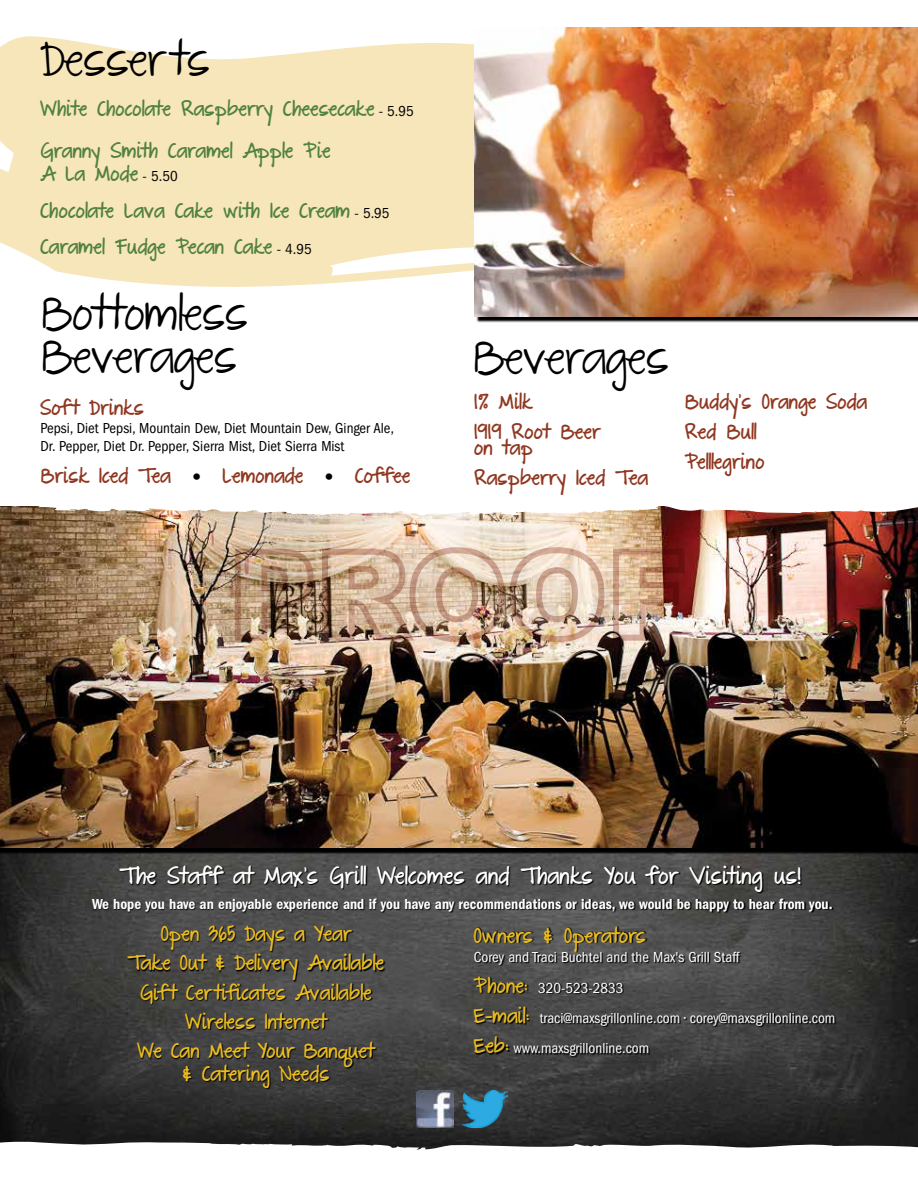
<style>
.page{position:relative;width:918px;height:1188px;background:#fff}
.page>*{position:absolute;margin:0;border:0;box-sizing:border-box;transform-origin:0 0}
.t1{font:42px/43.5px "The Great Escape";letter-spacing:-.01em;color:#000}
.t2{font:700 21px "The Great Escape";color:#fff}
.t3{font:700 18.75px/22.5px "The Great Escape";color:#51823d}
.t4{font:700 18.75px/29.2px "The Great Escape";color:#e8bb20;text-align:center}
.t5{font:700 18.75px/30px "The Great Escape";color:#903720}
.t6{font:condensed 15px/30.3px "ITC Franklin Gothic Std";color:#fff}
.t7{font:condensed 15px/18px "ITC Franklin Gothic Std";color:#000}
.t8{font:15px "ITC Franklin Gothic Std Dm Cd";color:#fff}
.s1{font-family:"ITC Franklin Gothic Std";font-weight:400;font-stretch:condensed;font-size:15px;color:#000}
.s2{font-family:"ITC Franklin Gothic Std Hvy";font-weight:400;color:#000}
.s3{font-family:"The Great Escape";font-weight:700;font-stretch:normal;font-size:18.75px;color:#e8bb20}
</style>
<div class="page">
<svg style="left:0;top:36px;width:474px;height:251px;background:#f7e8c1"></svg>
<img style="left:0;top:854px;width:918px;height:286px">
<svg style="left:0;top:1140px;width:918px;height:10px"></svg>
<img style="left:0;top:516px;width:918px;height:332px">
<img style="left:0;top:506px;width:918px;height:10px">
<div style="left:476px;top:29px;width:442px;height:293px;background:linear-gradient(to right,#060606,#050505)"></div>
<img style="left:474px;top:27px;width:444px;height:289px">
<svg style="left:474px;top:926px;width:362px;height:132px;background:#434343"></svg>
<svg style="left:128px;top:925px;width:258px;height:165px;background:#3c3c3b"></svg>
<svg style="left:92px;top:899px;width:742px;height:14px;background:#353635"></svg>
<svg style="left:120px;top:866px;width:682px;height:28px;background:#40403f"></svg>
<img style="left:416px;top:1091px;width:37px;height:37px">
<img style="left:462px;top:1091px;width:46px;height:37px">
<img style="left:233px;top:546px;width:453px;height:98px">
<h1 class="t1" style="left:40px;top:40px;width:171px">Desser ts</h1>
<p class="t3" style="left:40px;top:98px;width:375px">White Chocolate Raspberry Cheesecake <span class="s1">- 5.95</span></p>
<p class="t3" style="left:40px;top:141px;width:292px">Granny Smith Caramel Apple Pie<br>A La Mode <span class="s1">- 5.50</span></p>
<p class="t3" style="left:40px;top:193px;width:351px;line-height:36.8px">Chocolate Lava Cake with Ice Cream <span class="s1">- 5.95<br></span>Caramel Fudge Pecan Cake <span class="s1">- 4.95</span></p>
<h1 class="t1" style="left:40px;top:294px;width:209px">Bottomless<br>Beverages</h1>
<p class="t5" style="left:40px;top:394px;width:105px">Soft Drinks</p>
<p class="t7" style="left:40px;top:419px;width:355px">Pepsi, Diet Pepsi, Mountain Dew, Diet Mountain Dew, Ginger Ale,<br>Dr. Pepper, Diet Dr. Pepper, Sierra Mist, Diet Sierra Mist</p>
<p class="t5" style="left:40px;top:461px;width:371px">Brisk Iced Tea <span class="s2">•</span> Lemonade <span class="s2">•</span> Coffee</p>
<h1 class="t1" style="left:472px;top:338px;width:198px">Beverages</h1>
<p class="t5" style="left:474px;top:387px;width:128px">1% Milk<br>1919 Root Beer</p>
<p class="t5" style="left:474px;top:434px;width:176px">on tap<br>Raspberry Iced Tea</p>
<p class="t5" style="left:685px;top:387px;width:184px">Buddy’s Orange Soda<br>Red Bull<br>Pelllegrino</p>
<h2 class="t2" style="left:120px;top:865px;width:683px">The Staff at Max’s Grill Welcomes and Thanks You for Visiting us!</h2>
<p class="t8" style="left:92px;top:895px;width:742px">We hope you have an enjoyable experience and if you have any recommendations or ideas, we would be happy to hear from you.</p>
<p class="t4" style="left:128px;top:920px;width:258px">Open 365 Days a Year<br>Take Out &amp; Delivery Available<br>Gift Cer tificates Available<br>Wireless Internet<br>We Can Meet Your Banquet</p>
<p class="t4" style="left:182px;top:1060px;width:149px">&amp; Catering Needs</p>
<p class="t4" style="left:474px;top:922px;width:174px">Owners &amp; Operators</p>
<p class="t6" style="left:474px;top:942px;width:363px">Corey and Traci Buchtel and the Max's Grill Staff<br><span class="s3">Phone:</span> 320-523-2833<br><span class="s3">E-mail:</span> traci@maxsgrillonline.com • corey@maxsgrillonline.com <span class="s3">Eeb:</span> www.maxsgrillonline.com</p>
</div>
